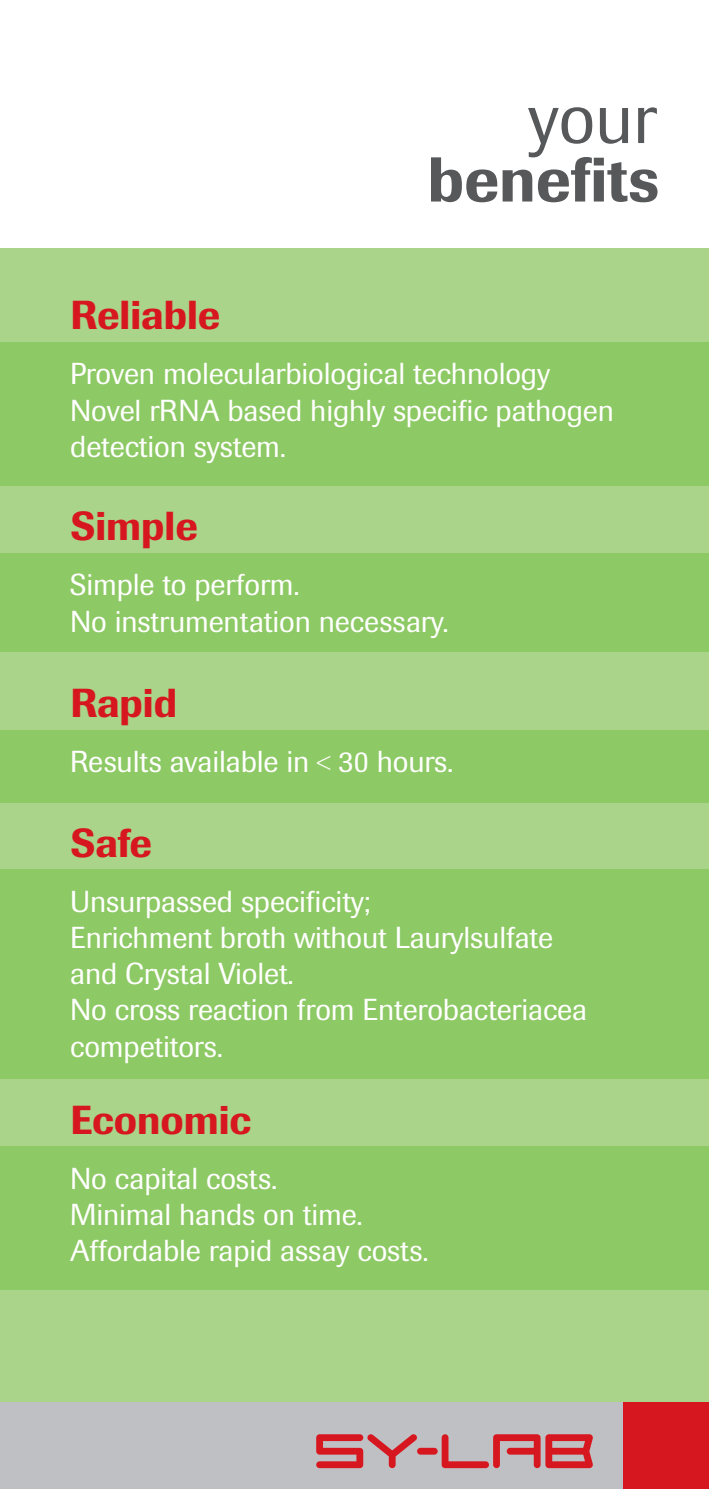
<style>
.page{position:relative;width:709px;height:1489px;background:#fff}
.page>*{position:absolute;margin:0;border:0;box-sizing:border-box;transform-origin:0 0}
.t1{font:70px "Imago";color:#57585a}
.t2{font:500 62.5px "Imago";color:#57585a}
.t3{font:500 40px "Imago";color:#d7171f}
.t4{font:30px/36.2px "Imago";letter-spacing:-.005em;color:#fff}
.s1{font-size:20px}
</style>
<div class="page">
<div style="left:0;top:248px;width:709px;height:1167px;background:#aad489"></div>
<div style="left:0;top:342px;width:709px;height:144px;background:#8dc964"></div>
<div style="left:0;top:553px;width:709px;height:99px;background:#8dc964"></div>
<div style="left:0;top:730px;width:709px;height:72px;background:#8dc964"></div>
<div style="left:0;top:1146px;width:709px;height:144px;background:#8dc964"></div>
<div style="left:0;top:869px;width:709px;height:210px;background:#8dc964"></div>
<div style="left:0;top:1402px;width:709px;height:86px;background:#bfc0c3"></div>
<div style="left:624px;top:1402px;width:85px;height:86px;background:#d7171f"></div>
<svg style="left:316px;top:1434px;width:277px;height:33px"></svg>
<h3 class="t3" style="left:70px;top:291px;width:151px">Reliable</h3>
<h1 class="t1" style="left:528px;top:78px;width:130px">your</h1>
<h2 class="t2" style="left:427px;top:142px;width:233px">benefits</h2>
<p class="t4" style="left:70px;top:356px;width:545px">Proven molecularbiological technology<br>Novel rRNA based highly specific pathogen detection system.</p>
<h3 class="t3" style="left:70px;top:502px;width:129px">Simple</h3>
<p class="t4" style="left:70px;top:567px;width:380px">Simple to perform.<br>No instrumentation necessary.</p>
<h3 class="t3" style="left:70px;top:679px;width:108px">Rapid</h3>
<p class="t4" style="left:70px;top:743px;width:385px">Results available in <span class="s1">&lt;</span> 30 hours.</p>
<h3 class="t3" style="left:70px;top:818px;width:83px">Safe</h3>
<p class="t4" style="left:70px;top:883px;width:518px">Unsurpassed specificity;<br>Enrichment broth without Laurylsulfate and Crystal Violet.<br>No cross reaction from Enterobacteriacea competitors.</p>
<h3 class="t3" style="left:70px;top:1095px;width:182px">Economic</h3>
<p class="t4" style="left:70px;top:1160px;width:360px">No capital costs.<br>Minimal hands on time.<br>Affordable rapid assay costs.</p>
</div>
